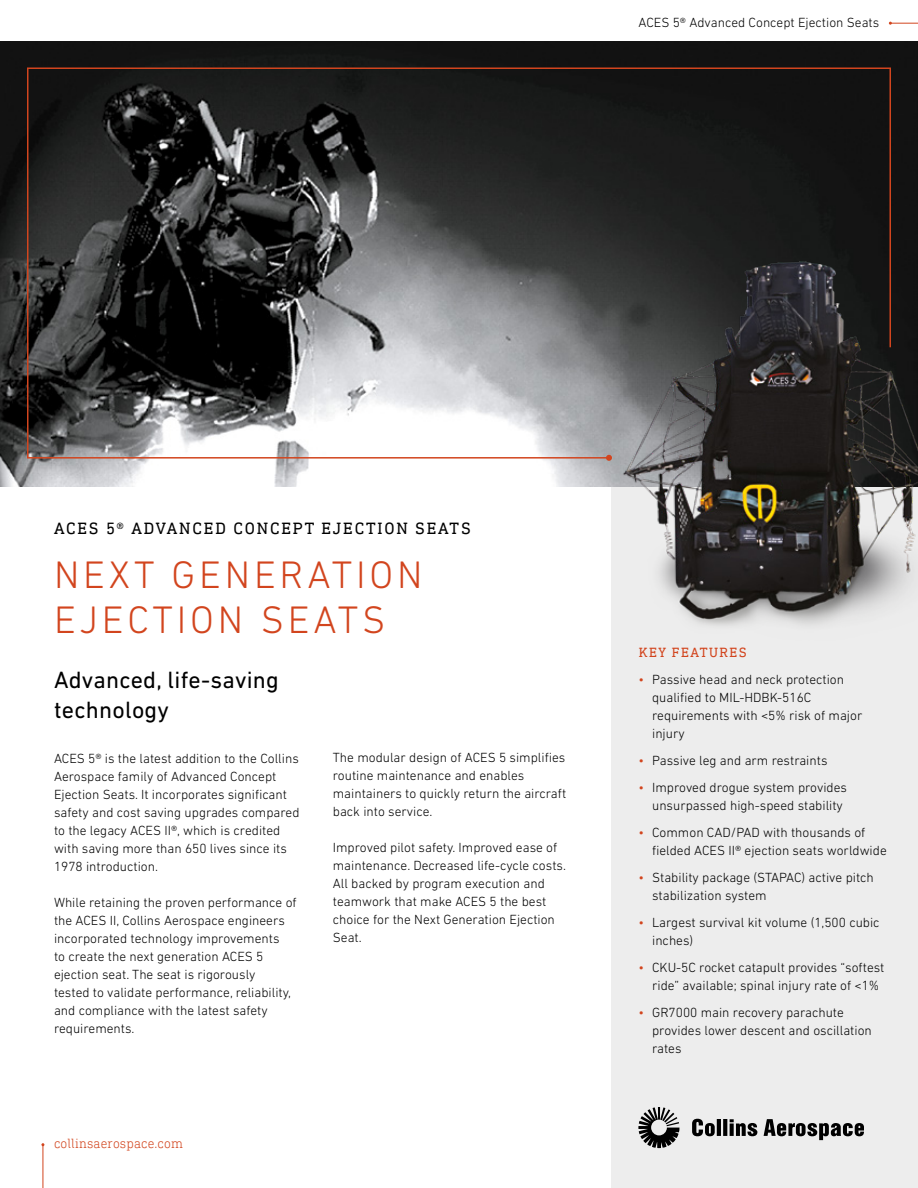
<style>
.page{position:relative;width:918px;height:1188px;background:#fff}
.page>*{position:absolute;margin:0;border:0;box-sizing:border-box;transform-origin:0 0}
.t1{font:300 39px/45px "DIN Next LT Pro";letter-spacing:.1em;color:#d2451e}
.t2{font:24px/30px "DIN Next LT Pro";letter-spacing:.01em;color:#000}
.t3{font:16.5px "DIN Next Slab Pro";letter-spacing:.11em;color:#000}
.t4{font:300 13.5px/18px "DIN Next LT Pro";color:#000}
.t5{font:300 13.5px "DIN Next Slab Pro";letter-spacing:.01em;color:#d2451e}
.t6{font:13.5px "DIN Next Slab Pro";letter-spacing:.11em;color:#d2451e}
.s1{color:#d2451e}
</style>
<div class="page">
<div style="left:612px;top:471px;width:306px;height:717px;background:#ededed"></div>
<img style="left:0;top:41px;width:918px;height:446px">
<img style="left:610px;top:238px;width:308px;height:406px">
<svg style="left:26px;top:67px;width:866px;height:392px"></svg>
<svg style="left:606px;top:455px;width:6px;height:6px"></svg>
<hr style="left:43px;top:1145px;width:1px;height:43px;background:#d2451e">
<svg style="left:889px;top:22px;width:29px;height:3px"></svg>
<svg style="left:638px;top:1107px;width:42px;height:41px"></svg>
<svg style="left:692px;top:1119px;width:172px;height:21px"></svg>
<p class="t4" style="left:638px;top:13px;width:242px">ACES 5® Advanced Concept Ejection Seats</p>
<p class="t3" style="left:54px;top:519px;width:418px">ACES 5® ADVANCED CONCEPT EJECTION SEATS</p>
<h1 class="t1" style="left:54px;top:552px;width:370px">NEXT GENERATION<br>EJECTION SEATS</h1>
<h2 class="t2" style="left:54px;top:664px;width:226px">Advanced, life-saving technology</h2>
<p class="t4" style="left:54px;top:749px;width:247px">ACES 5® is the latest addition to the Collins Aerospace family of Advanced Concept Ejection Seats. It incorporates significant safety and cost saving upgrades compared to the legacy ACES II®, which is credited with saving more than 650 lives since its 1978 introduction.</p>
<p class="t4" style="left:54px;top:893px;width:244px">While retaining the proven performance of the ACES II, Collins Aerospace engineers incorporated technology improvements<br>to create the next generation ACES 5 ejection seat. The seat is rigorously<br>tested to validate performance, reliability, and compliance with the latest safety requirements.</p>
<p class="t4" style="left:333px;top:748px;width:235px">The modular design of ACES 5 simplifies routine maintenance and enables maintainers to quickly return the aircraft back into service.</p>
<p class="t4" style="left:333px;top:838px;width:235px">Improved pilot safety. Improved ease of maintenance. Decreased life-cycle costs.<br>All backed by program execution and teamwork that make ACES 5 the best choice for the Next Generation Ejection Seat.</p>
<p class="t5" style="left:54px;top:1136px;width:131px">collinsaerospace.com</p>
<p class="t6" style="left:639px;top:645px;width:110px">KEY FEATURES</p>
<p class="t4" style="left:652px;top:671px;width:212px;text-indent:-14px"><span class="s1">•</span> Passive head and neck protection qualified to MIL-HDBK-516C requirements with &lt;5% risk of major injury</p>
<p class="t4" style="left:639px;top:752px;width:190px"><span class="s1">•</span> Passive leg and arm restraints</p>
<p class="t4" style="left:652px;top:779px;width:196px;text-indent:-14px"><span class="s1">•</span> Improved drogue system provides unsurpassed high-speed stability</p>
<p class="t4" style="left:652px;top:824px;width:236px;text-indent:-14px"><span class="s1">•</span> Common CAD/PAD with thousands of fielded ACES II® ejection seats worldwide</p>
<p class="t4" style="left:652px;top:869px;width:223px;text-indent:-14px"><span class="s1">•</span> Stability package (STAPAC) active pitch stabilization system</p>
<p class="t4" style="left:652px;top:914px;width:229px;text-indent:-14px"><span class="s1">•</span> Largest survival kit volume (1,500 cubic inches)</p>
<p class="t4" style="left:652px;top:959px;width:234px;text-indent:-14px"><span class="s1">•</span> CKU-5C rocket catapult provides “softest ride” available; spinal injury rate of &lt;1%</p>
<p class="t4" style="left:652px;top:1004px;width:221px;text-indent:-14px"><span class="s1">•</span> GR7000 main recovery parachute provides lower descent and oscillation rates</p>
</div>
